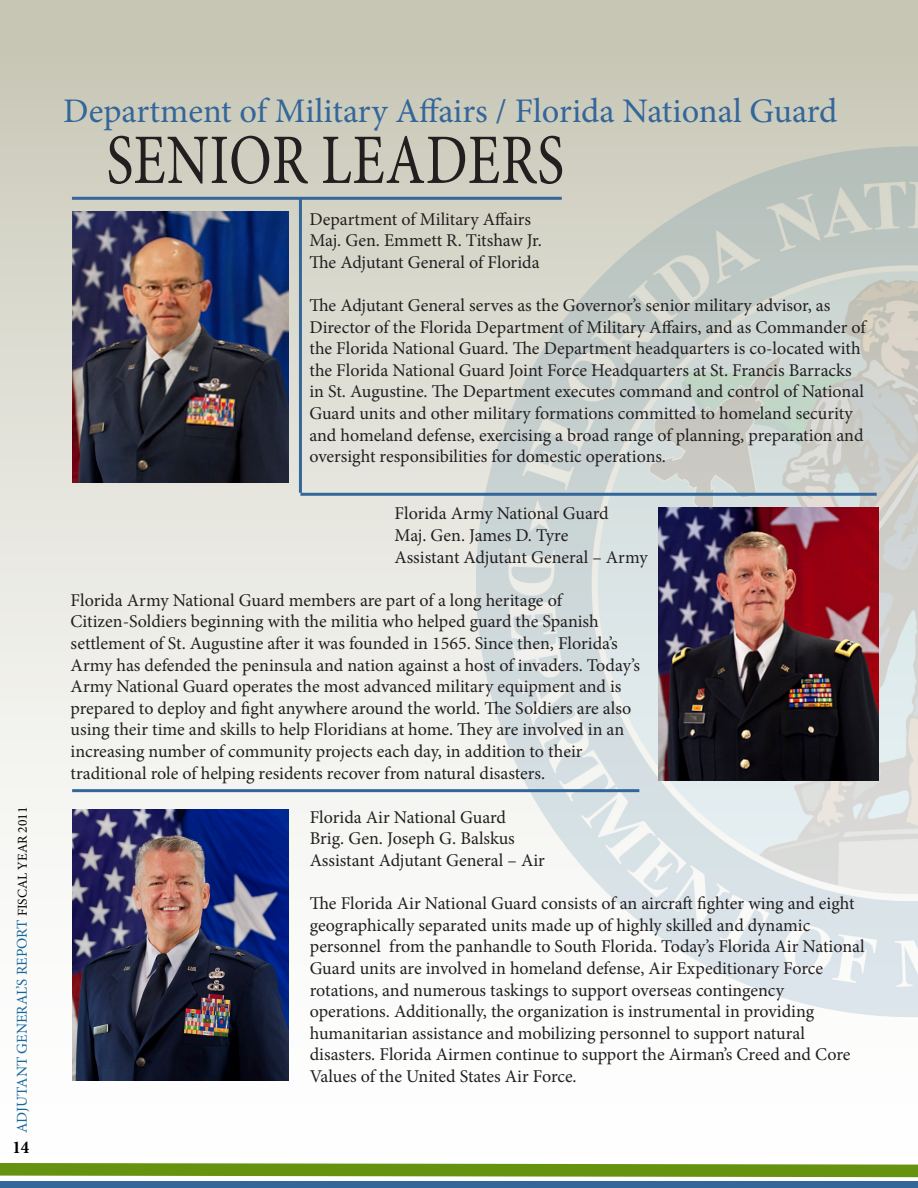
<style>
.page{position:relative;width:918px;height:1188px;background:#fff}
.page>*{position:absolute;margin:0;border:0;box-sizing:border-box;transform-origin:0 0}
.t1{font:71.1px "Minion Pro";color:#231f20;scale:.81 1}
.t2{font:34.5px "Minion Pro";color:#369}
.t3{font:18px/21.6px "Minion Pro";letter-spacing:-.005em;color:#231f20}
.t4{font:700 condensed 18px "Minion Pro";color:#000}
.t5{font:15px "Minion Pro";color:#17689b}
.s1{font-size:13.5px;color:#000}
</style>
<div class="page">
<div style="left:0;top:0;width:918px;height:1188px;background:linear-gradient(to bottom,#c9c9b9,#fff)"></div>
<div style="left:0;top:1177px;width:918px;height:11px;background:#369"></div>
<hr style="left:0;top:1177px;width:918px;height:4px;background:#fff">
<svg style="left:0;top:1163px;width:918px;height:14px;background:#749d27"></svg>
<img style="left:477px;top:135px;width:441px;height:883px">
<img style="left:72px;top:212px;width:217px;height:270px">
<img style="left:659px;top:507px;width:220px;height:273px">
<img style="left:72px;top:810px;width:217px;height:270px">
<hr style="left:72px;top:197px;width:490px;height:3px;background:#369">
<hr style="left:300px;top:493px;width:577px;height:3px;background:#369">
<hr style="left:72px;top:789px;width:567px;height:3px;background:#369">
<hr style="left:299px;top:198px;width:3px;height:295px;background:#369">
<p class="t5" style="left:12px;top:1133px;width:328px;rotate:-90deg">ADJUTANT GENERAL’S REPORT <span class="s1">FISCAL YEAR 2011</span></p>
<p class="t4" style="left:12px;top:1135px;width:18px">14</p>
<h2 class="t2" style="left:63px;top:88px;width:776px">Department of Military Affairs / Florida National Guard</h2>
<h1 class="t1" style="left:106px;top:113px;width:43px">senior</h1>
<h1 class="t1" style="left:321px;top:113px;width:44px">leaders</h1>
<p class="t3" style="left:309px;top:208px;width:234px">Department of Military Affairs<br>Maj. Gen. Emmett R. Titshaw Jr.<br>The Adjutant General of Florida</p>
<p class="t3" style="left:309px;top:295px;width:558px">The Adjutant General serves as the Governor’s senior military advisor, as Director of the Florida Department of Military Affairs, and as Commander of the Florida National Guard. The Department headquarters is co-located with the Florida National Guard Joint Force Headquarters at St. Francis Barracks in St. Augustine. The Department executes command and control of National Guard units and other military formations committed to homeland security and homeland defense, exercising a broad range of planning, preparation and oversight responsibilities for domestic operations.</p>
<p class="t3" style="left:395px;top:503px;width:255px">Florida Army National Guard<br>Maj. Gen. James D. Tyre<br>Assistant Adjutant General – Army</p>
<p class="t3" style="left:71px;top:589px;width:571px">Florida Army National Guard members are part of a long heritage of Citizen-Soldiers beginning with the militia who helped guard the Spanish settlement of St. Augustine after it was founded in 1565. Since then, Florida’s Army has defended the peninsula and nation against a host of invaders. Today’s Army National Guard operates the most advanced military equipment and is prepared to deploy and fight anywhere around the world. The Soldiers are also using their time and skills to help Floridians at home. They are involved in an increasing number of community projects each day, in addition to their traditional role of helping residents recover from natural disasters.</p>
<p class="t3" style="left:310px;top:806px;width:237px">Florida Air National Guard<br>Brig. Gen. Joseph G. Balskus<br>Assistant Adjutant General – Air</p>
<p class="t3" style="left:310px;top:893px;width:556px">The Florida Air National Guard consists of an aircraft fighter wing and eight geographically separated units made up of highly skilled and dynamic personnel from the panhandle to South Florida. Today’s Florida Air National Guard units are involved in homeland defense, Air Expeditionary Force rotations, and numerous taskings to support overseas contingency operations. Additionally, the organization is instrumental in providing humanitarian assistance and mobilizing personnel to support natural disasters. Florida Airmen continue to support the Airman’s Creed and Core Values of the United States Air Force.</p>
</div>
